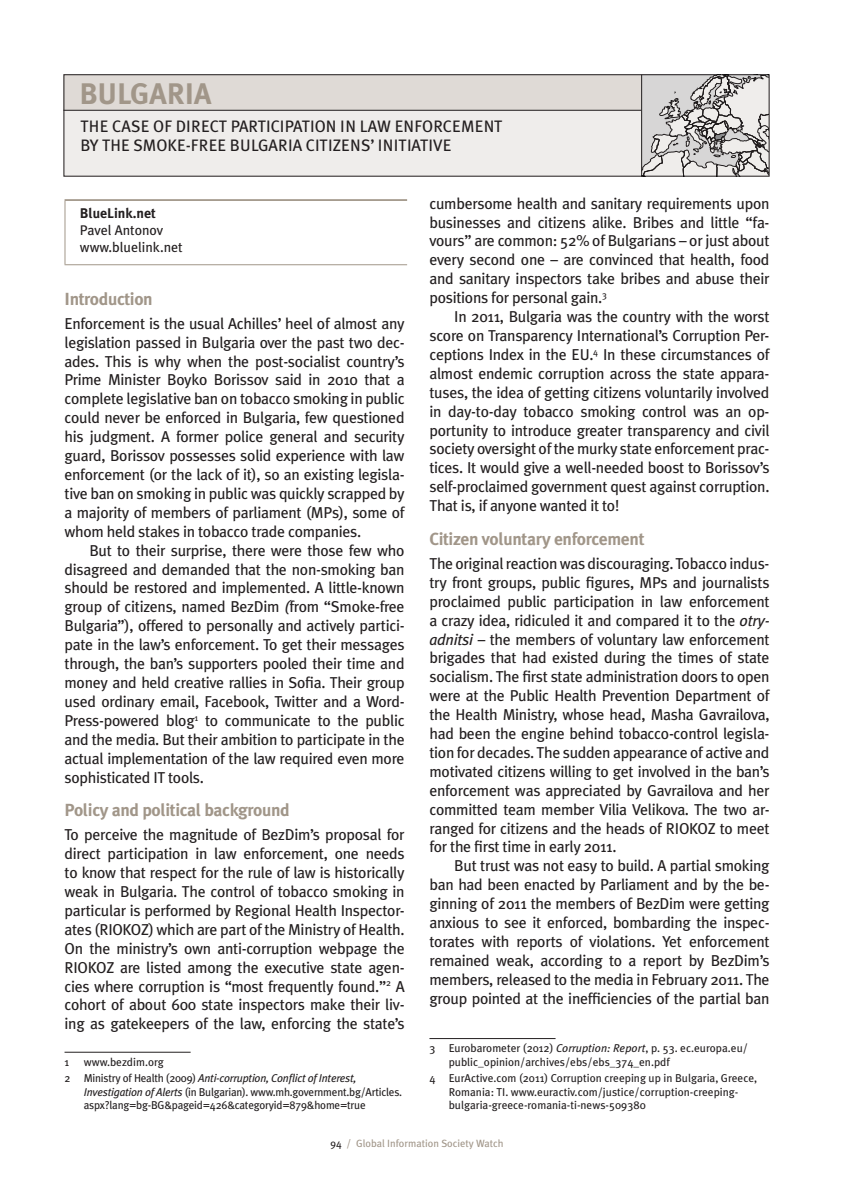
<style>
.page{position:relative;width:844px;height:1191px;background:#fff}
.page>*{position:absolute;margin:0;border:0;box-sizing:border-box;transform-origin:0 0}
.t1{font:700 29.75px "Meta Plus";color:#a19689}
.t2{font:700 17.5px "Meta Plus";letter-spacing:-.02em;color:#a19689}
.t3{font:16.62px "Meta Plus";color:#231f20}
.t4{font:15.75px/18.9px "Meta Plus";letter-spacing:-.02em;color:#231f20;text-align:justify}
.t5{font:14px/16.8px "Meta Plus";color:#231f20}
.t6{font:700 14px "Meta Plus";color:#231f20}
.t7{font:11.38px/13.7px "Meta Plus";color:#231f20}
.t8{font:11.38px/13.7px "Meta Plus";letter-spacing:-.02em;color:#231f20}
.t9{font:10.5px "Meta Plus";color:#a19689}
.s1{font-style:italic}
.s2{color:#231f20}
</style>
<div class="page">
<div style="left:63px;top:74px;width:706px;height:103px;background:#efedeb"></div>
<div style="left:63px;top:74px;width:578px;height:36px;background:#dfdad6"></div>
<hr style="left:63px;top:110px;width:578px;height:1px;background:#231f20">
<div style="left:63px;top:74px;width:706px;height:103px;border:1px solid #231f20"></div>
<hr style="left:64px;top:1052px;width:126px;height:1px;background:#231f20">
<hr style="left:429px;top:1038px;width:126px;height:1px;background:#231f20">
<hr style="left:65px;top:201px;width:1px;height:63px;background:#a19689">
<hr style="left:65px;top:199px;width:342px;height:2px;background:#a19689">
<hr style="left:65px;top:264px;width:342px;height:1px;background:#a19689">
<svg style="left:641px;top:74px;width:127px;height:103px"></svg>
<hr style="left:641px;top:75px;width:1px;height:101px;background:#231f20">
<h1 class="t1" style="left:79px;top:76px;width:36px">Bulgaria</h1>
<p class="t3" style="left:80px;top:116px;width:42px">The case</p>
<p class="t3" style="left:153px;top:116px;width:32px">of direct</p>
<p class="t3" style="left:230px;top:116px;width:9px">participation</p>
<p class="t3" style="left:340px;top:116px;width:31px">in law</p>
<p class="t3" style="left:394px;top:116px;width:11px">enforcement</p>
<p class="t3" style="left:80px;top:135px;width:29px">by the</p>
<p class="t3" style="left:133px;top:135px;width:21px">Smoke</p>
<p class="t3" style="left:186px;top:135px;width:15px">-free</p>
<p class="t3" style="left:230px;top:135px;width:13px">Bulgaria</p>
<p class="t3" style="left:306px;top:135px;width:9px">citizens</p>
<p class="t3" style="left:370px;top:135px;width:16px">’ initiative</p>
<p class="t6" style="left:80px;top:205px;width:77px">BlueLink.net</p>
<p class="t5" style="left:80px;top:221px;width:104px">Pavel Antonov www.bluelink.net</p>
<p class="t2" style="left:64px;top:289px;width:90px">Introduction</p>
<p class="t4" style="left:64px;top:314px;width:341px">Enforcement is the usual Achilles’ heel of almost any legislation passed in Bulgaria over the past two dec&shy;ades. This is why when the post-socialist country’s Prime Minister Boyko Borissov said in 2010 that a complete legislative ban on tobacco smoking in public could never be enforced in Bulgaria, few questioned his judgment. A former police general and security guard, Borissov possesses solid experience with law enforcement (or the lack of it), so an existing legisla&shy;tive ban on smoking in public was quickly scrapped by a majority of members of parliament (MPs), some of whom held stakes in tobacco trade companies.</p>
<p class="t4" style="left:64px;top:540px;width:341px;text-indent:25px">But to their surprise, there were those few who disagreed and demanded that the non-smoking ban should be restored and implemented. A little-known group of citizens, named BezDim <span class="s1">(</span>from “Smoke-free Bulgaria”), offered to personally and actively partici&shy;pate in the law’s enforcement. To get their messages through, the ban’s supporters pooled their time and money and held creative rallies in Sofia. Their group used ordinary email, Facebook, Twitter and a Word-Press-powered blog<sup>1</sup> to communicate to the public and the media. But their ambition to participate in the actual implementation of the law required even more sophisticated IT tools.</p>
<p class="t2" style="left:64px;top:800px;width:227px">Policy and political background</p>
<p class="t4" style="left:64px;top:825px;width:341px;text-align:left">To perceive the magnitude of BezDim’s proposal for direct participation in law enforcement, one needs to know that respect for the rule of law is historically weak in Bulgaria. The control of tobacco smoking in particular is performed by Regional Health Inspector&shy;ates (RIOKOZ) which are part of the Ministry of Health.<br>On the ministry’s own anti-corruption webpage the RIOKOZ are listed among the executive state agen&shy;cies where corruption is “most frequently found.”<sup>2</sup> A cohort of about 600 state inspectors make their liv&shy;ing as gatekeepers of the law, enforcing the state’s</p>
<p class="t7" style="left:64px;top:1055px;width:6px">1</p>
<p class="t7" style="left:64px;top:1053px;width:293px;line-height:16.1px;text-indent:19px">www.bezdim.org<br>2 Ministry of Health (2009) <span class="s1">Anti-corruption, Conflict of Interest,</span></p>
<p class="t8" style="left:84px;top:1084px;width:318px"><span class="s1">Investigation of Alerts</span> (in Bulgarian). www.mh.government.bg/Articles. aspx?lang=bg-BG&amp;pageid=426&amp;categoryid=879&amp;home=true</p>
<p class="t4" style="left:429px;top:193px;width:341px">cumbersome health and sanitary requirements upon businesses and citizens alike. Bribes and little “fa&shy;vours” are common: 52% of Bulgarians – or just about every second one – are convinced that health, food and sanitary inspectors take bribes and abuse their positions for personal gain.<sup>3</sup></p>
<p class="t4" style="left:429px;top:307px;width:341px;text-align:left;text-indent:25px">In 2011, Bulgaria was the country with the worst score on Transparency International’s Corruption Per&shy;ceptions Index in the EU.<sup>4</sup> In these circumstances of almost endemic corruption across the state appara&shy;tuses, the idea of getting citizens voluntarily involved in day-to-day tobacco smoking control was an op&shy;portunity to introduce greater transparency and civil society oversight of the murky state enforcement prac&shy;tices. It would give a well-needed boost to Borissov’s self-proclaimed government quest against corruption.<br>That is, if anyone wanted it to!</p>
<p class="t2" style="left:429px;top:529px;width:216px">Citizen voluntary enforcement</p>
<p class="t4" style="left:429px;top:554px;width:341px">The original reaction was discouraging. Tobacco indus&shy;try front groups, public figures, MPs and journalists proclaimed public participation in law enforcement a crazy idea, ridiculed it and compared it to the <span class="s1">otry‑ adnitsi</span> – the members of voluntary law enforcement brigades that had existed during the times of state socialism. The first state administration doors to open were at the Public Health Prevention Department of the Health Ministry, whose head, Masha Gavrailova, had been the engine behind tobacco-control legisla&shy;tion for decades. The sudden appearance of active and motivated citizens willing to get involved in the ban’s enforcement was appreciated by Gavrailova and her committed team member Vilia Velikova. The two ar&shy;ranged for citizens and the heads of RIOKOZ to meet for the first time in early 2011.</p>
<p class="t4" style="left:429px;top:856px;width:341px;text-indent:25px">But trust was not easy to build. A partial smoking ban had been enacted by Parliament and by the be&shy;ginning of 2011 the members of BezDim were getting anxious to see it enforced, bombarding the inspec&shy;torates with reports of violations. Yet enforcement remained weak, according to a report by BezDim’s members, released to the media in February 2011. The group pointed at the inefficiencies of the partial ban</p>
<p class="t7" style="left:448px;top:1041px;width:301px;text-indent:-19px">3 Eurobarometer (2012) <span class="s1">Corruption: Report</span>, p. 53. ec.europa.eu/ public_opinion/archives/ebs/ebs_374_en.pdf</p>
<p class="t7" style="left:448px;top:1071px;width:310px;text-indent:-19px">4 EurActive.com (2011) Corruption creeping up in Bulgaria, Greece,<br>Romania: TI. www.euractiv.com/justice/corruption-creeping&shy;bulgaria-greece-romania-ti-news-509380</p>
<p class="t9" style="left:330px;top:1137px;width:175px"><span class="s2">94</span> / Global Information Society Watch</p>
</div>
